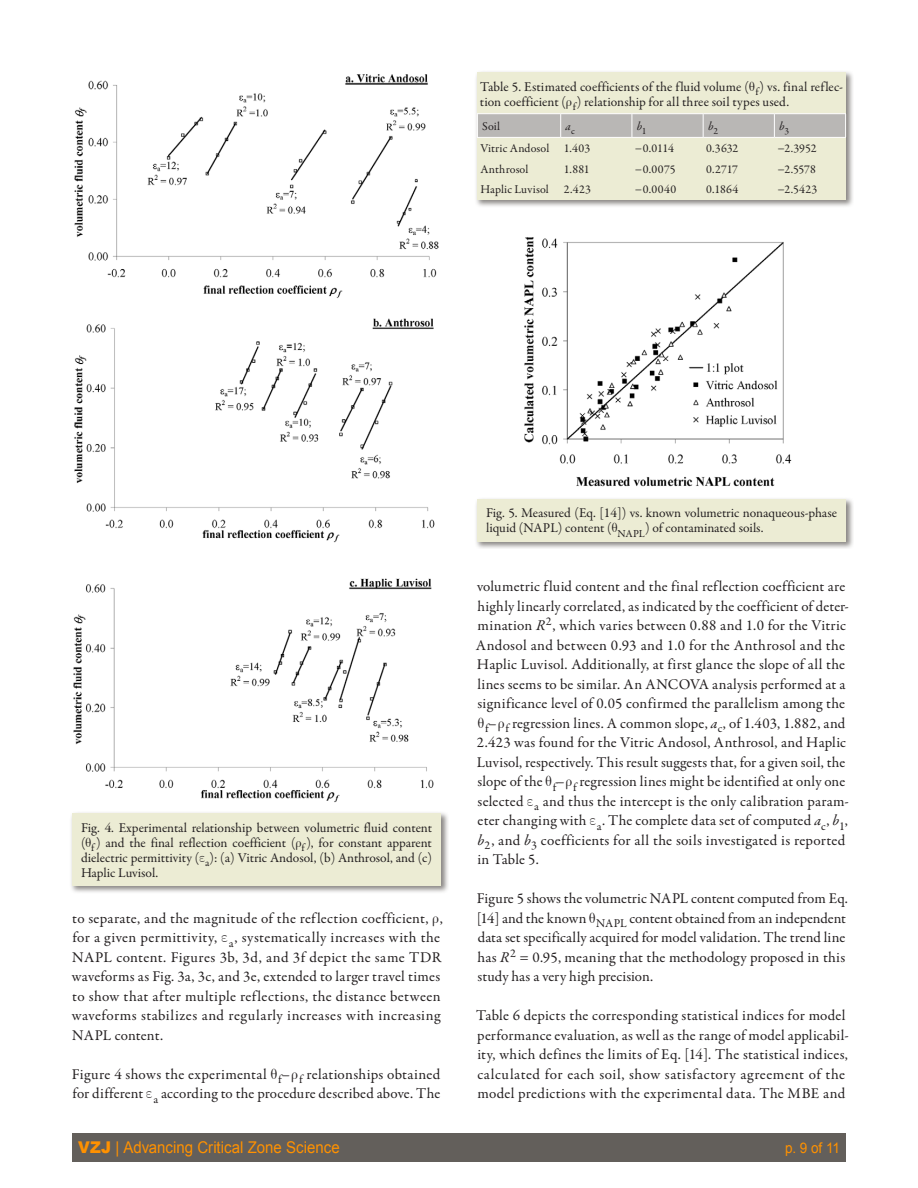
<style>
.page{position:relative;width:918px;height:1188px;background:#fff}
.page>*{position:absolute;margin:0;border:0;box-sizing:border-box;transform-origin:0 0}
.t1{font:16.2px "Arial";color:#ff9100;scale:.93 1}
.t2{font:15px/19.5px "Garamond Premr Pro";letter-spacing:.015em;color:#231f20}
.t3{font:14.55px "Arial";color:#ff9100;scale:.93 1}
.t4{font:13.5px/15px "Garamond Premr Pro";color:#231f20}
.t5{font:12px "Garamond Premr Pro";letter-spacing:.01em;color:#231f20}
.t6{font:italic 12px "Garamond Premr Pro";color:#231f20}
.s1{font-style:italic}
.s2{font-weight:900}
</style>
<div class="page">
<div style="left:72px;top:1133px;width:774px;height:28px;background:#635f5b"></div>
<img style="left:73px;top:74px;width:366px;height:729px">
<img style="left:524px;top:237px;width:268px;height:250px">
<div style="left:70px;top:811px;width:379px;height:83px;background:#635f5b;opacity:.75"></div>
<div style="left:72px;top:813px;width:369px;height:73px;background:#ececd4"></div>
<div style="left:475px;top:70px;width:379px;height:137px;background:#635f5b;opacity:.75"></div>
<div style="left:477px;top:72px;width:369px;height:128px;background:#ececd4"></div>
<hr style="left:477px;top:137px;width:84px;height:1px;background:#fff">
<hr style="left:561px;top:137px;width:71px;height:1px;background:#fff">
<hr style="left:632px;top:137px;width:71px;height:1px;background:#fff">
<hr style="left:703px;top:137px;width:71px;height:1px;background:#fff">
<hr style="left:774px;top:137px;width:72px;height:1px;background:#fff">
<div style="left:475px;top:496px;width:379px;height:53px;background:#635f5b;opacity:.75"></div>
<div style="left:477px;top:499px;width:369px;height:43px;background:#ececd4"></div>
<svg style="left:477px;top:113px;width:369px;height:24px;background:#bdbbb9"></svg>
<p class="t4" style="left:480px;top:79px;width:365px">Table 5. Estimated coefficients of the fluid volume (❑<sub>f</sub>) vs. final reflec&shy;tion coefficient ( <sub>f</sub>) relationship for all three soil types used.</p>
<p class="t5" style="left:482px;top:119px;width:19px">Soil</p>
<p class="t6" style="left:566px;top:119px;width:11px">a<sub>c</sub></p>
<p class="t6" style="left:637px;top:119px;width:11px">b<sub>1</sub></p>
<p class="t6" style="left:708px;top:119px;width:12px">b<sub>2</sub></p>
<p class="t6" style="left:779px;top:119px;width:12px">b<sub>3</sub></p>
<p class="t5" style="left:480px;top:141px;width:111px">Vitric Andosol 1.403</p>
<p class="t5" style="left:635px;top:141px;width:40px">−0.0114</p>
<p class="t5" style="left:706px;top:141px;width:34px">0.3632</p>
<p class="t5" style="left:777px;top:141px;width:41px">−2.3952</p>
<p class="t5" style="left:480px;top:162px;width:50px">Anthrosol</p>
<p class="t5" style="left:564px;top:162px;width:28px">1.881</p>
<p class="t5" style="left:635px;top:162px;width:42px">−0.0075</p>
<p class="t5" style="left:706px;top:162px;width:33px">0.2717</p>
<p class="t5" style="left:777px;top:162px;width:40px">−2.5578</p>
<p class="t5" style="left:480px;top:183px;width:112px">Haplic Luvisol 2.423</p>
<p class="t5" style="left:635px;top:183px;width:43px">−0.0040</p>
<p class="t5" style="left:706px;top:183px;width:34px">0.1864</p>
<p class="t5" style="left:777px;top:183px;width:41px">−2.5423</p>
<p class="t4" style="left:81px;top:820px;width:353px;text-align:justify">Fig. 4. Experimental relationship between volumetric fluid content (❑<sub>f</sub>) and the final reflection coefficient ( <sub>f</sub>), for constant apparent dielectric permittivity ( <sub>a</sub>): (a) Vitric Andosol, (b) Anthrosol, and (c)<br>Haplic Luvisol.</p>
<p class="t2" style="left:72px;top:908px;width:373px">to separate, and the magnitude of the reflection coefficient, , for a given permittivity, <sub>a</sub>, systematically increases with the NAPL content. Figures 3b, 3d, and 3f depict the same TDR waveforms as Fig. 3a, 3c, and 3e, extended to larger travel times to show that after multiple reflections, the distance between waveforms stabilizes and regularly increases with increasing NAPL content.</p>
<p class="t2" style="left:72px;top:1064px;width:370px">Figure 4 shows the experimental ❑<sub>f</sub>– <sub>f</sub> relationships obtained for different <sub>a</sub> according to the procedure described above. The</p>
<p class="t4" style="left:486px;top:506px;width:353px">Fig. 5. Measured (Eq. [14]) vs. known volumetric nonaqueous-phase liquid (NAPL) content (❑<sub>NAPL</sub>) of contaminated soils.</p>
<p class="t2" style="left:476px;top:577px;width:375px">volumetric fluid content and the final reflection coefficient are highly linearly correlated, as indicated by the coefficient of deter&shy;mination <span class="s1">R</span><sup>2</sup>, which varies between 0.88 and 1.0 for the Vitric Andosol and between 0.93 and 1.0 for the Anthrosol and the Haplic Luvisol. Additionally, at first glance the slope of all the lines seems to be similar. An ANCOVA analysis performed at a significance level of 0.05 confirmed the parallelism among the</p>
<p class="t2" style="left:477px;top:713px;width:374px">❑<sub>f</sub>– <sub>f</sub> regression lines. A common slope, <span class="s1">a</span><sub>c</sub>, of 1.403, 1.882, and 2.423 was found for the Vitric Andosol, Anthrosol, and Haplic Luvisol, respectively. This result suggests that, for a given soil, the slope of the ❑<sub>f</sub>– <sub>f</sub> regression lines might be identified at only one selected <sub>a</sub> and thus the intercept is the only calibration param&shy;eter changing with <sub>a</sub>. The complete data set of computed <span class="s1">a</span><sub>c</sub>, <span class="s1">b</span><sub>1</sub>, <span class="s1">b</span><sub>2</sub>, and <span class="s1">b</span><sub>3</sub> coefficients for all the soils investigated is reported in Table 5.</p>
<p class="t2" style="left:477px;top:889px;width:373px">Figure 5 shows the volumetric NAPL content computed from Eq. [14] and the known ❑<sub>NAPL</sub> content obtained from an independent data set specifically acquired for model validation. The trend line has <span class="s1">R</span><sup>2</sup> = 0.95, meaning that the methodology proposed in this study has a very high precision.</p>
<p class="t2" style="left:476px;top:1006px;width:374px">Table 6 depicts the corresponding statistical indices for model performance evaluation, as well as the range of model applicabil&shy;ity, which defines the limits of Eq. [14]. The statistical indices, calculated for each soil, show satisfactory agreement of the model predictions with the experimental data. The MBE and</p>
<p class="t1" style="left:78px;top:1136px;width:283px"><span class="s2">VZJ</span> | Advancing Critical Zone Science</p>
<p class="t3" style="left:785px;top:1138px;width:61px">p. 9 of 11</p>
</div>
